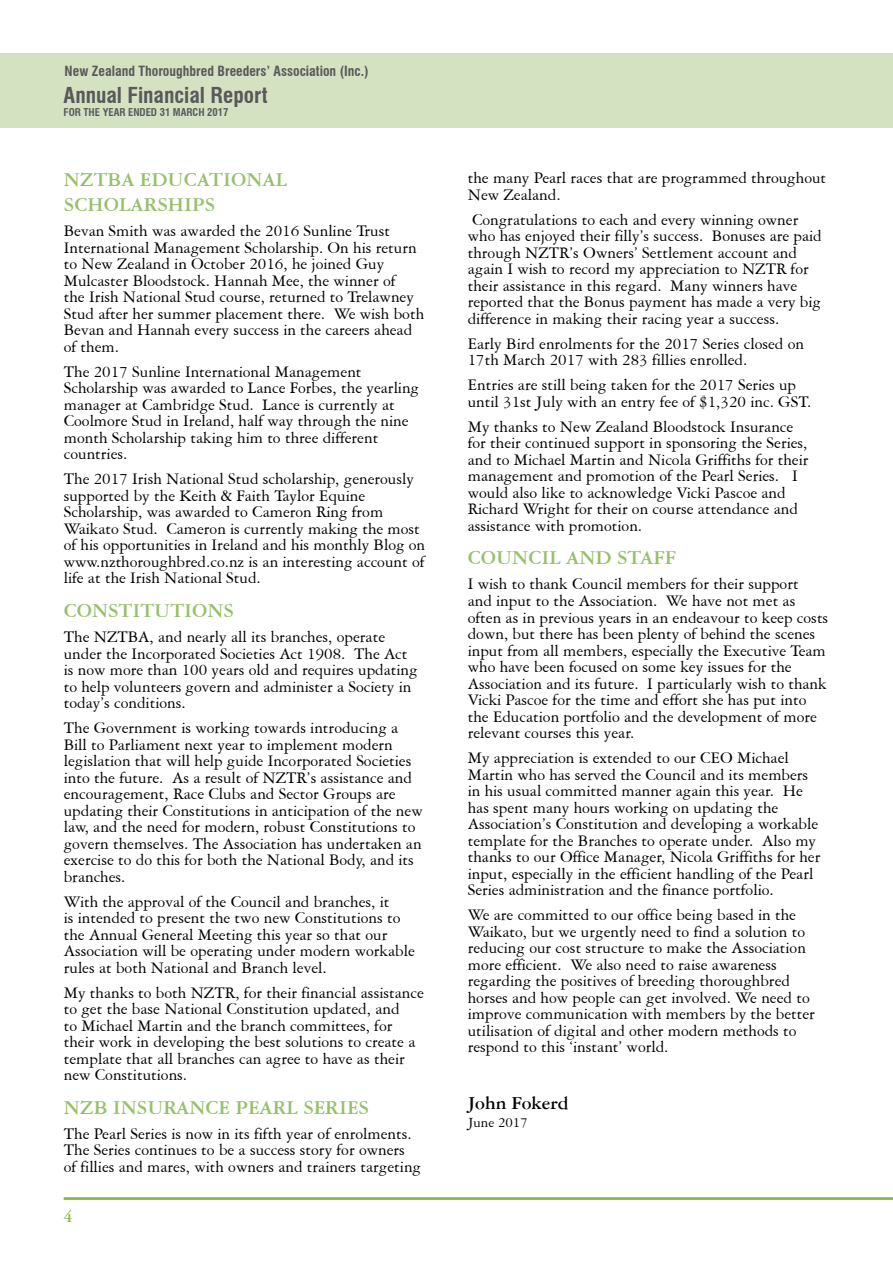
<style>
.page{position:relative;width:893px;height:1263px;background:#fff}
.page>*{position:absolute;margin:0;border:0;box-sizing:border-box;transform-origin:0 0}
.t1{font:700 condensed 21.45px "Swiss 721 BT";color:#58595b}
.t2{font:700 21px/25.2px "American Garamond BT";color:#96c06a}
.t3{font:700 19.5px "American Garamond BT";color:#000}
.t4{font:700 18px "American Garamond BT";color:#7db549}
.t5{font:17.25px/16.5px "American Garamond BT";color:#000}
.t6{font:15px "American Garamond BT";color:#000}
.t7{font:700 condensed 13.8px "Swiss 721 BT";color:#58595b}
.t8{font:700 condensed 10.5px "Swiss 721 BT";color:#58595b}
</style>
<div class="page">
<div style="left:0;top:53px;width:893px;height:75px;background:#d5e2c1"></div>
<hr style="left:64px;top:1197px;width:829px;height:2px;background:#7db549">
<p class="t7" style="left:65px;top:62px;width:306px">New Zealand Thoroughbred Breeders’ Association (Inc.)</p>
<p class="t1" style="left:64px;top:83px;width:205px">Annual Financial Report</p>
<p class="t8" style="left:64px;top:106px;width:166px">FOR THE YEAR ENDED 31 MARCH 2017</p>
<p class="t2" style="left:64px;top:166px;width:225px">NZTBA EDUCATIONAL<br>SCHOLARSHIPS</p>
<p class="t5" style="left:64px;top:222px;width:362px">Bevan Smith was awarded the 2016 Sunline Trust International Management Scholarship. On his return to New Zealand in October 2016, he joined Guy Mulcaster Bloodstock. Hannah Mee, the winner of<br>the Irish National Stud course, returned to Trelawney Stud after her summer placement there. We wish both Bevan and Hannah every success in the careers ahead of them.</p>
<p class="t5" style="left:64px;top:363px;width:357px">The 2017 Sunline International Management Scholarship was awarded to Lance Forbes, the yearling manager at Cambridge Stud. Lance is currently at Coolmore Stud in Ireland, half way through the nine month Scholarship taking him to three different countries.</p>
<p class="t5" style="left:64px;top:471px;width:363px">The 2017 Irish National Stud scholarship, generously supported by the Keith &amp; Faith Taylor Equine Scholarship, was awarded to Cameron Ring from Waikato Stud. Cameron is currently making the most of his opportunities in Ireland and his monthly Blog on www.nzthoroughbred.co.nz is an interesting account of life at the Irish National Stud.</p>
<p class="t2" style="left:64px;top:597px;width:172px">CONSTITUTIONS</p>
<p class="t5" style="left:64px;top:628px;width:355px">The NZTBA, and nearly all its branches, operate under the Incorporated Societies Act 1908. The Act is now more than 100 years old and requires updating to help volunteers govern and administer a Society in today’s conditions.</p>
<p class="t5" style="left:64px;top:719px;width:360px">The Government is working towards introducing a Bill to Parliament next year to implement modern legislation that will help guide Incorporated Societies into the future. As a result of NZTR’s assistance and encouragement, Race Clubs and Sector Groups are updating their Constitutions in anticipation of the new law, and the need for modern, robust Constitutions to govern themselves. The Association has undertaken an exercise to do this for both the National Body, and its branches.</p>
<p class="t5" style="left:64px;top:893px;width:353px">With the approval of the Council and branches, it<br>is intended to present the two new Constitutions to the Annual General Meeting this year so that our Association will be operating under modern workable rules at both National and Branch level.</p>
<p class="t5" style="left:64px;top:984px;width:362px">My thanks to both NZTR, for their financial assistance to get the base National Constitution updated, and<br>to Michael Martin and the branch committees, for their work in developing the best solutions to create a template that all branches can agree to have as their new Constitutions.</p>
<p class="t2" style="left:64px;top:1094px;width:307px">NZB INSURANCE PEARL SERIES</p>
<p class="t5" style="left:64px;top:1125px;width:359px">The Pearl Series is now in its fifth year of enrolments.<br>The Series continues to be a success story for owners of fillies and mares, with owners and trainers targeting</p>
<p class="t4" style="left:64px;top:1205px;width:11px">4</p>
<p class="t5" style="left:468px;top:169px;width:360px">the many Pearl races that are programmed throughout<br>New Zealand.</p>
<p class="t5" style="left:468px;top:211px;width:356px">Congratulations to each and every winning owner who has enjoyed their filly’s success. Bonuses are paid through NZTR’s Owners’ Settlement account and again I wish to record my appreciation to NZTR for their assistance in this regard. Many winners have reported that the Bonus payment has made a very big difference in making their racing year a success.</p>
<p class="t5" style="left:468px;top:335px;width:338px">Early Bird enrolments for the 2017 Series closed on<br>17th March 2017 with 283 fillies enrolled.</p>
<p class="t5" style="left:468px;top:376px;width:345px">Entries are still being taken for the 2017 Series up until 31st July with an entry fee of $1,320 inc. GST.</p>
<p class="t5" style="left:468px;top:418px;width:342px">My thanks to New Zealand Bloodstock Insurance for their continued support in sponsoring the Series, and to Michael Martin and Nicola Griffiths for their management and promotion of the Pearl Series. I would also like to acknowledge Vicki Pascoe and Richard Wright for their on course attendance and assistance with promotion.</p>
<p class="t2" style="left:468px;top:545px;width:210px">COUNCIL AND STAFF</p>
<p class="t5" style="left:468px;top:576px;width:362px">I wish to thank Council members for their support<br>and input to the Association. We have not met as often as in previous years in an endeavour to keep costs down, but there has been plenty of behind the scenes input from all members, especially the Executive Team who have been focused on some key issues for the Association and its future. I particularly wish to thank Vicki Pascoe for the time and effort she has put into the Education portfolio and the development of more relevant courses this year.</p>
<p class="t5" style="left:468px;top:749px;width:354px">My appreciation is extended to our CEO Michael Martin who has served the Council and its members in his usual committed manner again this year. He has spent many hours working on updating the Association’s Constitution and developing a workable template for the Branches to operate under. Also my thanks to our Office Manager, Nicola Griffiths for her input, especially in the efficient handling of the Pearl Series administration and the finance portfolio.</p>
<p class="t5" style="left:468px;top:906px;width:349px">We are committed to our office being based in the Waikato, but we urgently need to find a solution to reducing our cost structure to make the Association more efficient. We also need to raise awareness regarding the positives of breeding thoroughbred horses and how people can get involved. We need to improve communication with members by the better utilisation of digital and other modern methods to respond to this ‘instant’ world.</p>
<p class="t3" style="left:468px;top:1091px;width:102px">John Fokerd</p>
<p class="t6" style="left:468px;top:1114px;width:61px">June 2017</p>
</div>
